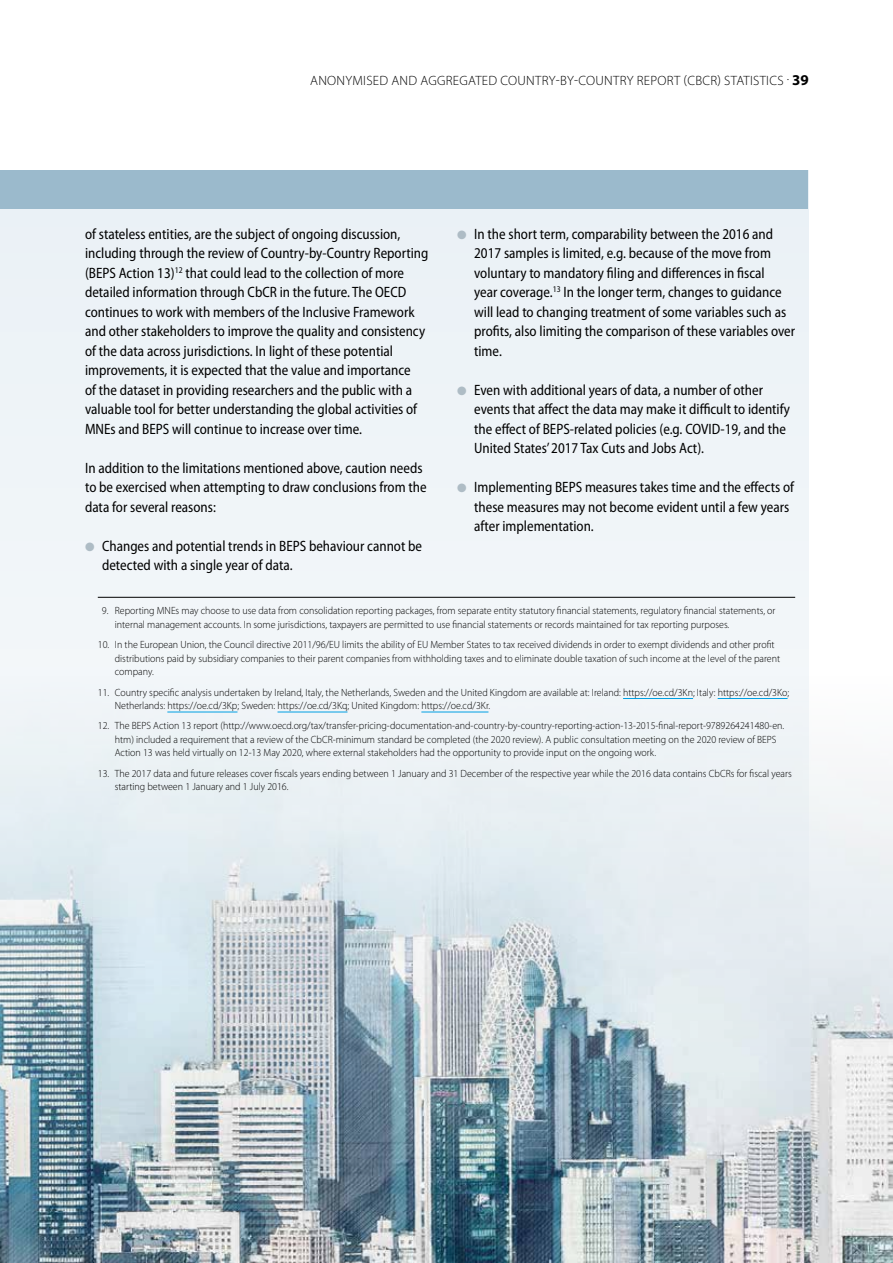
<style>
.page{position:relative;width:893px;height:1263px;background:#fff}
.page>*{position:absolute;margin:0;border:0;box-sizing:border-box;transform-origin:0 0}
.t1{font:semi-condensed 15px/19.5px "Myriad Pro";color:#000;scale:.95 1}
.t2{font:300 13.5px "Myriad Pro";letter-spacing:.02em;color:#000}
.t3{font:300 10.5px/13.5px "Myriad Pro";color:#000;scale:.95 1}
.s1{font-weight:700;font-size:15px}
.s2{color:#aebcc5}
</style>
<div class="page">
<div style="left:0;top:170px;width:809px;height:1093px;background:#eaf1f6"></div>
<div style="left:0;top:170px;width:808px;height:39px;background:#9bbacc"></div>
<img style="left:0;top:698px;width:893px;height:565px">
<hr style="left:98px;top:597px;width:697px;height:1px;background:#000">
<hr style="left:623px;top:698px;width:70px;height:1px;background:#009fe3">
<hr style="left:718px;top:698px;width:69px;height:1px;background:#009fe3">
<hr style="left:167px;top:712px;width:70px;height:1px;background:#009fe3">
<hr style="left:277px;top:712px;width:70px;height:1px;background:#009fe3">
<hr style="left:421px;top:712px;width:67px;height:1px;background:#009fe3">
<p class="t2" style="left:310px;top:72px;width:500px">ANONYMISED AND AGGREGATED COUNTRY-BY-COUNTRY REPORT (CBCR) STATISTICS . <span class="s1">39</span></p>
<p class="t1" style="left:85px;top:224px;width:363px">of stateless entities, are the subject of ongoing discussion, including through the review of Country-by-Country Reporting (BEPS Action 13)<sup>12</sup> that could lead to the collection of more detailed information through CbCR in the future. The OECD continues to work with members of the Inclusive Framework and other stakeholders to improve the quality and consistency of the data across jurisdictions. In light of these potential improvements, it is expected that the value and importance<br>of the dataset in providing researchers and the public with a valuable tool for better understanding the global activities of MNEs and BEPS will continue to increase over time.</p>
<h1 class="t1" style="left:85px;top:458px;width:361px">In addition to the limitations mentioned above, caution needs to be exercised when attempting to draw conclusions from the data for several reasons:</h1>
<h1 class="t1" style="left:102px;top:536px;width:338px;text-indent:-17px"><span class="s2">●</span> Changes and potential trends in BEPS behaviour cannot be detected with a single year of data.</h1>
<p class="t1" style="left:474px;top:224px;width:339px;text-indent:-17px"><span class="s2">●</span> In the short term, comparability between the 2016 and 2017 samples is limited, e.g. because of the move from voluntary to mandatory filing and differences in fiscal<br>year coverage.<sup>13</sup> In the longer term, changes to guidance will lead to changing treatment of some variables such as profits, also limiting the comparison of these variables over time.</p>
<h1 class="t1" style="left:474px;top:380px;width:334px;text-indent:-17px"><span class="s2">●</span> Even with additional years of data, a number of other events that affect the data may make it difficult to identify the effect of BEPS-related policies (e.g. COVID-19, and the United States’ 2017 Tax Cuts and Jobs Act).</h1>
<h1 class="t1" style="left:474px;top:478px;width:338px;text-indent:-17px"><span class="s2">●</span> Implementing BEPS measures takes time and the effects of these measures may not become evident until a few years after implementation.</h1>
<p class="t3" style="left:115px;top:604px;width:697px;text-indent:-13px">9. Reporting MNEs may choose to use data from consolidation reporting packages, from separate entity statutory financial statements, regulatory financial statements, or internal management accounts. In some jurisdictions, taxpayers are permitted to use financial statements or records maintained for tax reporting purposes.</p>
<p class="t3" style="left:115px;top:638px;width:702px;text-indent:-17px">10. In the European Union, the Council directive 2011/96/EU limits the ability of EU Member States to tax received dividends in order to exempt dividends and other profit distributions paid by subsidiary companies to their parent companies from withholding taxes and to eliminate double taxation of such income at the level of the parent company.</p>
<p class="t3" style="left:115px;top:685px;width:711px;text-indent:-17px">11. Country specific analysis undertaken by Ireland, Italy, the Netherlands, Sweden and the United Kingdom are available at: Ireland: https://oe.cd/3Kn; Italy: https://oe.cd/3Ko;<br>Netherlands: https://oe.cd/3Kp; Sweden: https://oe.cd/3Kq; United Kingdom: https://oe.cd/3Kr.</p>
<p class="t3" style="left:115px;top:719px;width:706px;text-indent:-17px">12. The BEPS Action 13 report (http://www.oecd.org/tax/transfer-pricing-documentation-and-country-by-country-reporting-action-13-2015-final-report-9789264241480-en. htm) included a requirement that a review of the CbCR-minimum standard be completed (the 2020 review). A public consultation meeting on the 2020 review of BEPS<br>Action 13 was held virtually on 12-13 May 2020, where external stakeholders had the opportunity to provide input on the ongoing work.</p>
<p class="t3" style="left:115px;top:766px;width:714px;text-indent:-17px">13. The 2017 data and future releases cover fiscals years ending between 1 January and 31 December of the respective year while the 2016 data contains CbCRs for fiscal years starting between 1 January and 1 July 2016.</p>
</div>
